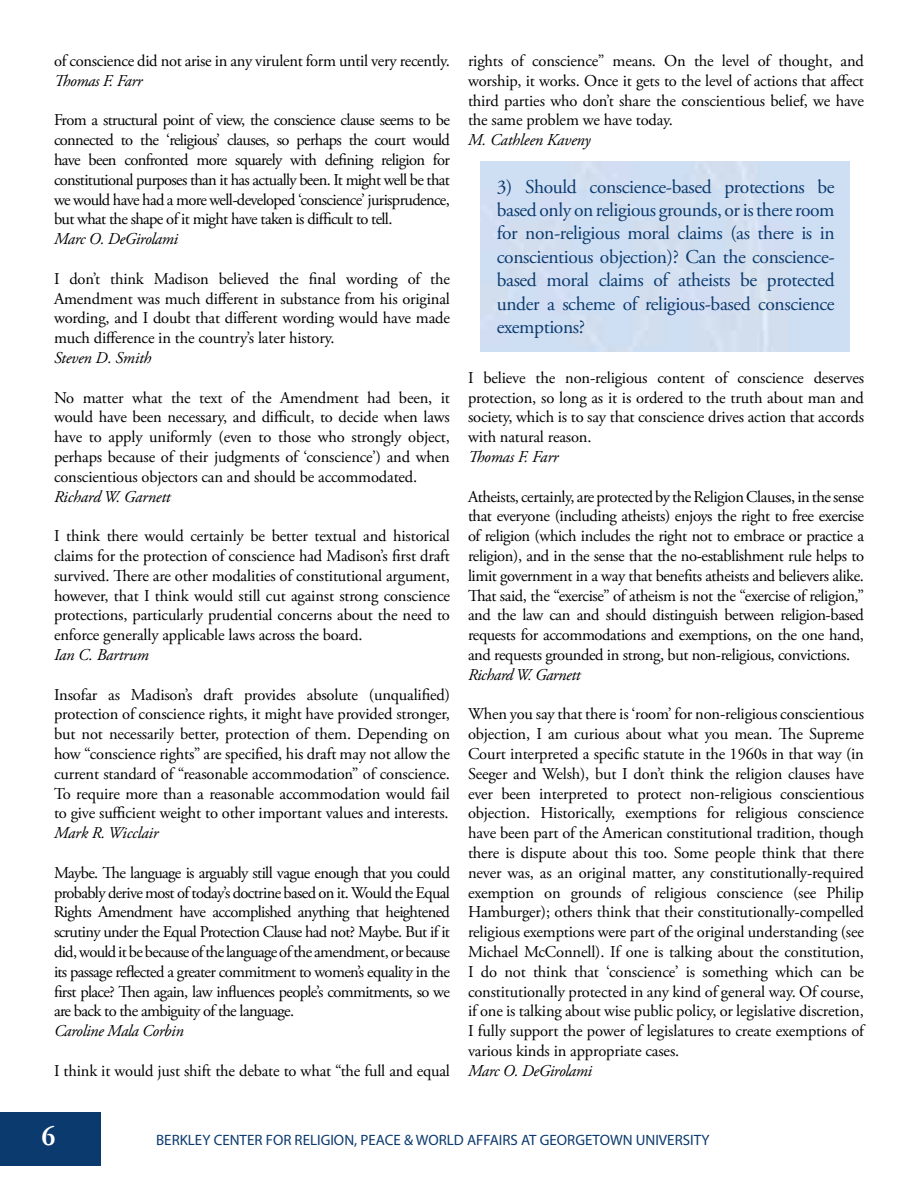
<style>
.page{position:relative;width:918px;height:1188px;background:#fff}
.page>*{position:absolute;margin:0;border:0;box-sizing:border-box;transform-origin:0 0}
.t1{font:700 30px "Garamond";color:#fff}
.t2{font:19.5px/23.4px "Adobe Garamond Pro";letter-spacing:-.02em;color:#0b3a6e;text-align:justify}
.t3{font:16.5px/19.8px "Adobe Garamond Pro";letter-spacing:-.01em;color:#000;text-align:justify}
.t4{font:italic 16.5px "Adobe Garamond Pro";letter-spacing:-.02em;color:#000}
.t5{font:15px "Myriad Pro";color:#0b3a6e}
</style>
<div class="page">
<div style="left:0;top:1112px;width:101px;height:54px;background:#0b3a6e"></div>
<p class="t3" style="left:54px;top:51px;width:397px">of conscience did not arise in any virulent form until very recently.</p>
<p class="t4" style="left:54px;top:71px;width:90px">Thomas F. Farr</p>
<p class="t3" style="left:54px;top:111px;width:397px">From a structural point of view, the conscience clause seems to be connected to the ‘religious’ clauses, so perhaps the court would have been confronted more squarely with defining religion for constitutional purposes than it has actually been. It might well be that we would have had a more well-developed ‘conscience’ jurisprudence, but what the shape of it might have taken is difficult to tell.</p>
<p class="t4" style="left:54px;top:229px;width:126px">Marc O. DeGirolami</p>
<p class="t3" style="left:54px;top:269px;width:398px">I don’t think Madison believed the final wording of the Amendment was much different in substance from his original wording, and I doubt that different wording would have made much difference in the country’s later history.</p>
<p class="t4" style="left:54px;top:348px;width:99px">Steven D. Smith</p>
<p class="t3" style="left:54px;top:388px;width:397px">No matter what the text of the Amendment had been, it would have been necessary, and difficult, to decide when laws have to apply uniformly (even to those who strongly object, perhaps because of their judgments of ‘conscience’) and when conscientious objectors can and should be accommodated.</p>
<p class="t4" style="left:54px;top:486px;width:118px">Richard W. Garnett</p>
<p class="t3" style="left:54px;top:527px;width:398px">I think there would certainly be better textual and historical claims for the protection of conscience had Madison’s first draft survived. There are other modalities of constitutional argument, however, that I think would still cut against strong conscience protections, particularly prudential concerns about the need to enforce generally applicable laws across the board.</p>
<p class="t4" style="left:54px;top:645px;width:96px">Ian C. Bartrum</p>
<p class="t3" style="left:54px;top:685px;width:398px">Insofar as Madison’s draft provides absolute (unqualified) protection of conscience rights, it might have provided stronger, but not necessarily better, protection of them. Depending on how “conscience rights” are specified, his draft may not allow the current standard of “reasonable accommodation” of conscience.<br>To require more than a reasonable accommodation would fail to give sufficient weight to other important values and interests.</p>
<p class="t4" style="left:54px;top:823px;width:106px">Mark R. Wicclair</p>
<p class="t3" style="left:54px;top:863px;width:398px">Maybe. The language is arguably still vague enough that you could probably derive most of today’s doctrine based on it. Would the Equal Rights Amendment have accomplished anything that heightened scrutiny under the Equal Protection Clause had not? Maybe. But if it did, would it be because of the language of the amendment, or because its passage reflected a greater commitment to women’s equality in the first place? Then again, law influences people’s commitments, so we are back to the ambiguity of the language.</p>
<p class="t4" style="left:54px;top:1021px;width:131px">Caroline Mala Corbin</p>
<p class="t3" style="left:54px;top:1061px;width:398px">I think it would just shift the debate to what “the full and equal</p>
<p class="t3" style="left:468px;top:51px;width:398px">rights of conscience” means. On the level of thought, and worship, it works. Once it gets to the level of actions that affect third parties who don’t share the conscientious belief, we have the same problem we have today.</p>
<p class="t4" style="left:468px;top:130px;width:124px">M. Cathleen Kaveny</p>
<p class="t2" style="left:497px;top:175px;width:339px">3) Should conscience-based protections be based only on religious grounds, or is there room for non-religious moral claims (as there is in conscientious objection)? Can the conscience&shy;based moral claims of atheists be protected under a scheme of religious-based conscience exemptions?</p>
<p class="t3" style="left:468px;top:368px;width:398px">I believe the non-religious content of conscience deserves protection, so long as it is ordered to the truth about man and society, which is to say that conscience drives action that accords with natural reason.</p>
<p class="t4" style="left:468px;top:447px;width:92px">Thomas F. Farr</p>
<p class="t3" style="left:468px;top:487px;width:398px">Atheists, certainly, are protected by the Religion Clauses, in the sense that everyone (including atheists) enjoys the right to free exercise of religion (which includes the right not to embrace or practice a religion), and in the sense that the no-establishment rule helps to limit government in a way that benefits atheists and believers alike.<br>That said, the “exercise” of atheism is not the “exercise of religion,” and the law can and should distinguish between religion-based requests for accommodations and exemptions, on the one hand, and requests grounded in strong, but non-religious, convictions.</p>
<p class="t4" style="left:468px;top:665px;width:114px">Richard W. Garnett</p>
<p class="t3" style="left:468px;top:705px;width:398px">When you say that there is ‘room’ for non-religious conscientious objection, I am curious about what you mean. The Supreme Court interpreted a specific statute in the 1960s in that way (in Seeger and Welsh), but I don’t think the religion clauses have ever been interpreted to protect non-religious conscientious objection. Historically, exemptions for religious conscience have been part of the American constitutional tradition, though there is dispute about this too. Some people think that there never was, as an original matter, any constitutionally-required exemption on grounds of religious conscience (see Philip Hamburger); others think that their constitutionally-compelled religious exemptions were part of the original understanding (see Michael McConnell). If one is talking about the constitution, I do not think that ‘conscience’ is something which can be constitutionally protected in any kind of general way. Of course, if one is talking about wise public policy, or legislative discretion, I fully support the power of legislatures to create exemptions of various kinds in appropriate cases.</p>
<p class="t4" style="left:468px;top:1061px;width:126px">Marc O. DeGirolami</p>
<h1 class="t1" style="left:41px;top:1117px;width:16px">6</h1>
<p class="t5" style="left:156px;top:1131px;width:555px">BERKLEY CENTER FOR RELIGION, PEACE &amp; WORLD AFFAIRS AT GEORGETOWN UNIVERSITY</p>
</div>
